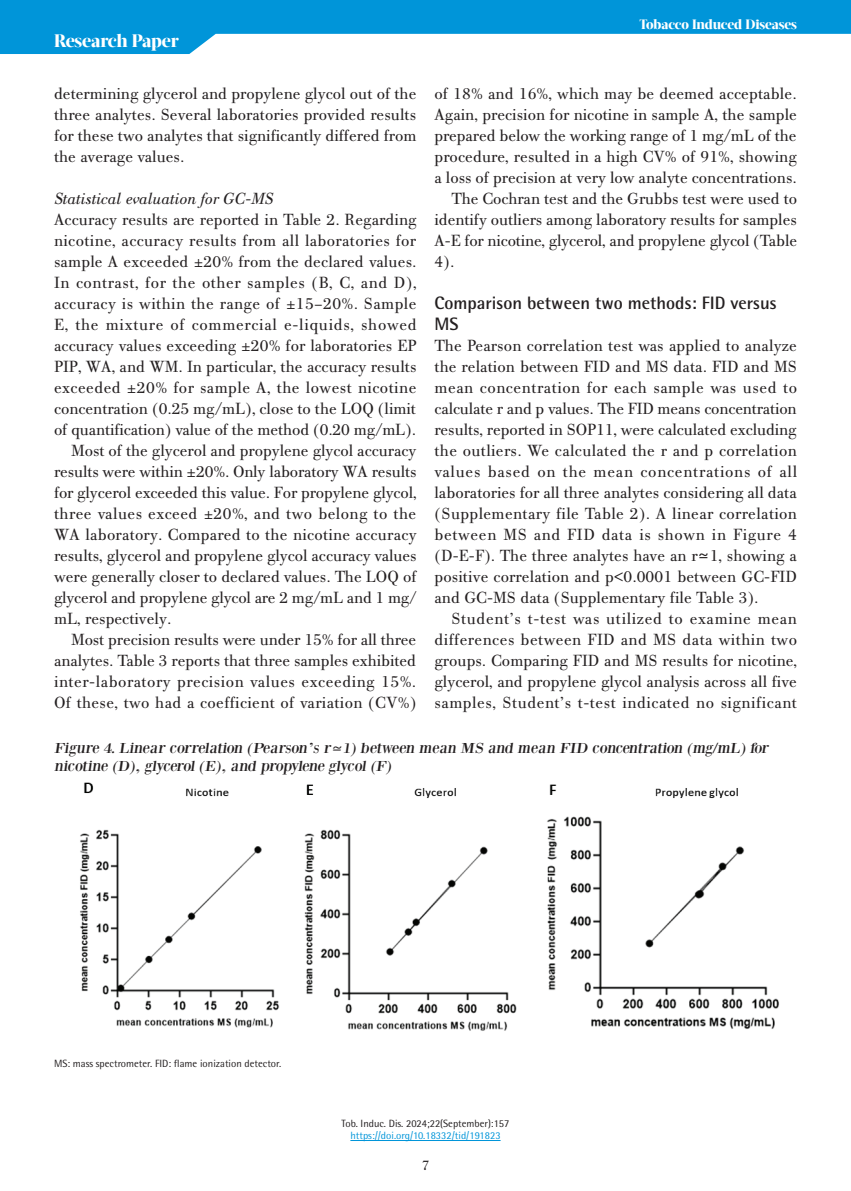
<style>
.page{position:relative;width:851px;height:1191px;background:#fff}
.page>*{position:absolute;margin:0;border:0;box-sizing:border-box;transform-origin:0 0}
.t1{font:700 18px/21px "Rotis Semi Sans Hel";color:#231f20}
.t2{font:800 18px "Acta Display W04";letter-spacing:-.01em;color:#fff}
.t3{font:17.25px/21px "PF Bodoni Text";color:#231f20;text-align:justify}
.t4{font:17.25px "PF Bodoni Text";letter-spacing:.02em;color:#231f20}
.t5{font:17.25px "PF Bodoni Text";letter-spacing:.03em;color:#231f20}
.t6{font:17.25px "PF Bodoni Text";letter-spacing:.025em;color:#231f20}
.t7{font:17.25px "PF Bodoni Text";letter-spacing:.04em;color:#231f20}
.t8{font:italic 17.25px "PF Bodoni Text";color:#231f20}
.t9{font:15px/18px "Bodoni XT";color:#231f20;scale:1.1 1}
.t10{font:15px "PF Bodoni Text";color:#231f20}
.t11{font:800 13.5px "Acta Display W04";letter-spacing:-.01em;color:#fff}
.t12{font:10.5px "Rotis Semi Sans Hel";color:#231f20}
.t13{font:10.5px "Rotis Semi Sans Hel";color:#0095d9}
.s1{font-family:"Georgia";font-size:15px}
</style>
<div class="page">
<svg style="left:0;top:0;width:850px;height:54px;fill:#0095d9"></svg>
<hr style="left:350px;top:1140px;width:150px;height:1px;background:#0095d9">
<img style="left:80px;top:782px;width:699px;height:249px">
<p class="t2" style="left:54px;top:30px;width:126px">Research Paper</p>
<p class="t11" style="left:639px;top:17px;width:159px">Tobacco Induced Diseases</p>
<p class="t3" style="left:434px;top:83px;width:363px">of 18% and 16%, which may be deemed acceptable.</p>
<p class="t3" style="left:434px;top:104px;width:364px">Again, precision for nicotine in sample A, the sample</p>
<p class="t3" style="left:434px;top:125px;width:363px">prepared below the working range of 1 mg/mL of the</p>
<p class="t3" style="left:434px;top:146px;width:364px">procedure, resulted in a high CV% of 91%, showing</p>
<p class="t3" style="left:434px;top:167px;width:363px">a loss of precision at very low analyte concentrations.</p>
<p class="t3" style="left:451px;top:188px;width:347px">The Cochran test and the Grubbs test were used to</p>
<p class="t3" style="left:434px;top:209px;width:364px">identify outliers among laboratory results for samples</p>
<p class="t3" style="left:434px;top:230px;width:364px">A-E for nicotine, glycerol, and propylene glycol (Table</p>
<p class="t3" style="left:434px;top:251px;width:21px">4).</p>
<p class="t1" style="left:434px;top:292px;width:344px">Comparison between two methods: FID versus<br>MS</p>
<p class="t3" style="left:434px;top:335px;width:364px">The Pearson correlation test was applied to analyze the relation between FID and MS data. FID and MS mean concentration for each sample was used to calculate r and p values. The FID means concentration results, reported in SOP11, were calculated excluding the outliers. We calculated the r and p correlation values based on the mean concentrations of all laboratories for all three analytes considering all data (Supplementary file Table 2). A linear correlation between MS and FID data is shown in Figure 4 (D-E-F). The three analytes have an r≃1, showing a positive correlation and p&lt;0.0001 between GC-FID and GC-MS data (Supplementary file Table 3).</p>
<p class="t3" style="left:434px;top:608px;width:364px;text-indent:17px">Student’s t-test was utilized to examine mean differences between FID and MS data within two groups. Comparing FID and MS results for nicotine, glycerol, and propylene glycol analysis across all five samples, Student’s t-test indicated no significant</p>
<p class="t9" style="left:54px;top:739px;width:653px">Figure 4. Linear correlation (Pearson’s r≃1) between mean MS and mean FID concentration (mg/mL) for nicotine (D), glycerol (E), and propylene glycol (F)</p>
<p class="t3" style="left:54px;top:83px;width:364px">determining glycerol and propylene glycol out of the three analytes. Several laboratories provided results for these two analytes that significantly differed from the average values.</p>
<p class="t8" style="left:54px;top:189px;width:220px">Statistical evaluation for GC-MS</p>
<p class="t3" style="left:54px;top:209px;width:364px">Accuracy results are reported in Table 2. Regarding</p>
<p class="t4" style="left:54px;top:231px;width:363px">nicotine, accuracy results from all laboratories for</p>
<p class="t3" style="left:54px;top:251px;width:364px">sample A exceeded <span class="s1">±</span>20% from the declared values.</p>
<p class="t5" style="left:54px;top:273px;width:364px">In contrast, for the other samples (B, C, and D),</p>
<p class="t4" style="left:54px;top:294px;width:364px">accuracy is within the range of <span class="s1">±</span>15–20%. Sample</p>
<p class="t7" style="left:54px;top:315px;width:364px">E, the mixture of commercial e-liquids, showed</p>
<p class="t3" style="left:54px;top:335px;width:364px">accuracy values exceeding <span class="s1">±</span>20% for laboratories EP</p>
<p class="t3" style="left:54px;top:356px;width:364px">PIP, WA, and WM. In particular, the accuracy results</p>
<p class="t6" style="left:54px;top:378px;width:364px">exceeded <span class="s1">±</span>20% for sample A, the lowest nicotine</p>
<p class="t3" style="left:54px;top:398px;width:363px">concentration (0.25 mg/mL), close to the LOQ (limit</p>
<p class="t3" style="left:54px;top:419px;width:363px">of quantification) value of the method (0.20 mg/mL).</p>
<p class="t3" style="left:71px;top:440px;width:347px">Most of the glycerol and propylene glycol accuracy</p>
<p class="t3" style="left:54px;top:461px;width:364px">results were within <span class="s1">±</span>20%. Only laboratory WA results</p>
<p class="t3" style="left:54px;top:482px;width:364px">for glycerol exceeded this value. For propylene glycol,</p>
<p class="t6" style="left:54px;top:504px;width:364px">three values exceed <span class="s1">±</span>20%, and two belong to the</p>
<p class="t3" style="left:54px;top:524px;width:364px">WA laboratory. Compared to the nicotine accuracy</p>
<p class="t3" style="left:54px;top:545px;width:364px">results, glycerol and propylene glycol accuracy values</p>
<p class="t3" style="left:54px;top:566px;width:364px">were generally closer to declared values. The LOQ of</p>
<p class="t3" style="left:54px;top:587px;width:364px">glycerol and propylene glycol are 2 mg/mL and 1 mg/</p>
<p class="t3" style="left:54px;top:608px;width:119px">mL, respectively.</p>
<p class="t3" style="left:71px;top:629px;width:347px">Most precision results were under 15% for all three</p>
<p class="t3" style="left:54px;top:650px;width:363px">analytes. Table 3 reports that three samples exhibited</p>
<p class="t5" style="left:54px;top:672px;width:363px">inter-laboratory precision values exceeding 15%.</p>
<p class="t4" style="left:54px;top:693px;width:364px">Of these, two had a coefficient of variation (CV%)</p>
<p class="t12" style="left:54px;top:1057px;width:229px">MS: mass spectrometer. FID: flame ionization detector.</p>
<p class="t12" style="left:341px;top:1116px;width:169px">Tob. Induc. Dis. 2024;22(September):157</p>
<p class="t13" style="left:350px;top:1129px;width:152px">https://doi.org/10.18332/tid/191823</p>
<p class="t10" style="left:421px;top:1156px;width:9px">7</p>
</div>
